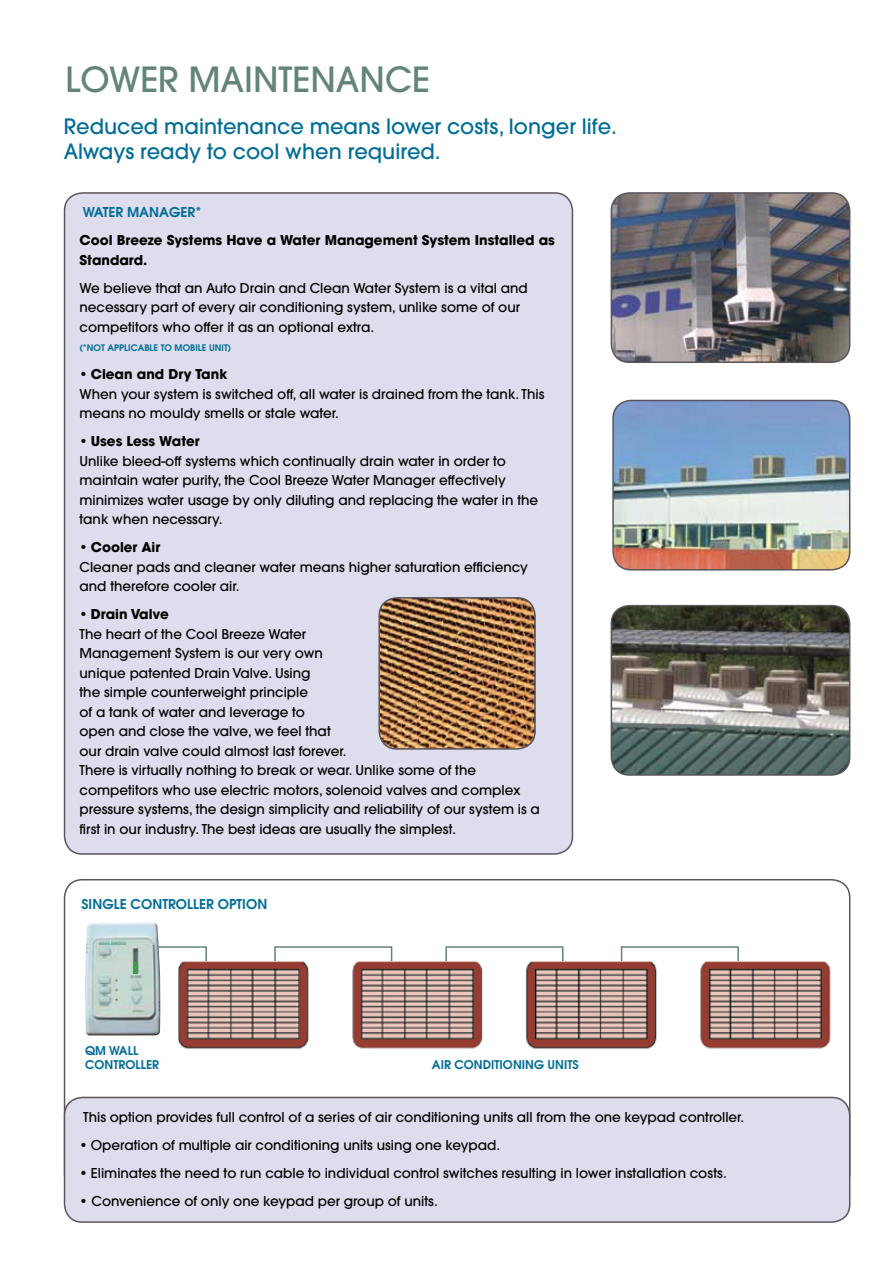
<style>
.page{position:relative;width:893px;height:1263px;background:#fff}
.page>*{position:absolute;margin:0;border:0;box-sizing:border-box;transform-origin:0 0}
.t1{font:500 34.5px "Avant Garde LT";color:#638479}
.t2{font:500 21px/25.2px "Avant Garde LT";color:#006d97}
.t3{font:500 13.5px/19.5px "Avant Garde LT";color:#000}
.t4{font:700 13.5px/19.5px "Avant Garde";color:#000}
.t5{font:600 13.5px "Avant Garde";color:#006d97}
.t6{font:600 12px/14.4px "Avant Garde";color:#006d97}
.t7{font:600 9px "Avant Garde";color:#006d97}
.s1{font-family:"Avant Garde LT";font-weight:500}
</style>
<div class="page">
<div style="left:65px;top:193px;width:507px;height:661px;background:#dddded;border-radius:18px"></div>
<div style="left:64px;top:192px;width:509px;height:663px;border:2px solid #59555b;border-radius:18px"></div>
<img style="left:611px;top:193px;width:238px;height:169px">
<div style="left:611px;top:192px;width:239px;height:171px;border:2px solid #59555b;border-radius:18px"></div>
<img style="left:139px;top:880px;width:711px;height:169px">
<div style="left:65px;top:1097px;width:785px;height:125px;background:#dddded;border-radius:18px"></div>
<div style="left:64px;top:1097px;width:786px;height:126px;border:2px solid #59555b;border-radius:18px"></div>
<img style="left:611px;top:606px;width:239px;height:169px">
<div style="left:611px;top:605px;width:239px;height:171px;border:2px solid #59555b;border-radius:18px"></div>
<img style="left:613px;top:400px;width:237px;height:170px">
<div style="left:612px;top:400px;width:238px;height:170px;border:2px solid #59555b;border-radius:18px"></div>
<img style="left:381px;top:598px;width:154px;height:149px">
<div style="left:378px;top:597px;width:158px;height:153px;border:2px solid #59555b;border-radius:18px"></div>
<img style="left:85px;top:922px;width:75px;height:113px">
<svg style="left:133px;top:962px;width:5px;height:11px"></svg>
<svg style="left:157px;top:945px;width:51px;height:17px"></svg>
<div style="left:445px;top:946px;width:118px;height:16px;border:2px solid #638479"></div>
<div style="left:274px;top:946px;width:118px;height:16px;border:2px solid #638479"></div>
<div style="left:621px;top:946px;width:118px;height:16px;border:2px solid #638479"></div>
<h1 class="t1" style="left:65px;top:58px;width:366px">lower maintenance</h1>
<h2 class="t2" style="left:64px;top:114px;width:555px">Reduced maintenance means lower costs, longer life.<br>Always ready to cool when required.</h2>
<p class="t5" style="left:83px;top:203px;width:120px">WATER MANAGER*</p>
<p class="t4" style="left:80px;top:231px;width:477px">Cool Breeze Systems Have a Water Management System Installed as<br>Standard.</p>
<p class="t3" style="left:80px;top:278px;width:450px">We believe that an Auto Drain and Clean Water System is a vital and necessary part of every air conditioning system, unlike some of our competitors who offer it as an optional extra.</p>
<p class="t7" style="left:80px;top:342px;width:153px">(*NOT APPLICABLE TO MOBILE UNIT)</p>
<p class="t4" style="left:80px;top:364px;width:149px"><span class="s1">•</span> Clean and Dry Tank</p>
<p class="t3" style="left:80px;top:384px;width:466px">When your system is switched off, all water is drained from the tank. This means no mouldy smells or stale water.</p>
<p class="t4" style="left:80px;top:431px;width:122px"><span class="s1">•</span> Uses Less Water</p>
<p class="t3" style="left:80px;top:451px;width:460px">Unlike bleed-off systems which continually drain water in order to maintain water purity, the Cool Breeze Water Manager effectively minimizes water usage by only diluting and replacing the water in the tank when necessary.</p>
<p class="t4" style="left:80px;top:537px;width:82px"><span class="s1">•</span> Cooler Air</p>
<p class="t3" style="left:80px;top:557px;width:450px">Cleaner pads and cleaner water means higher saturation efficiency and therefore cooler air.</p>
<p class="t4" style="left:80px;top:604px;width:91px"><span class="s1">•</span> Drain Valve</p>
<p class="t3" style="left:80px;top:624px;width:462px">The heart of the Cool Breeze Water<br>Management System is our very own<br>unique patented Drain Valve. Using<br>the simple counterweight principle<br>of a tank of water and leverage to<br>open and close the valve, we feel that<br>our drain valve could almost last forever.<br>There is virtually nothing to break or wear. Unlike some of the competitors who use electric motors, solenoid valves and complex pressure systems, the design simplicity and reliability of our system is a first in our industry. The best ideas are usually the simplest.</p>
<p class="t5" style="left:82px;top:895px;width:187px">SINGLE CONTROLLER OPTION</p>
<p class="t6" style="left:85px;top:1043px;width:76px">QM WALL<br>CONTROLLER</p>
<p class="t6" style="left:432px;top:1057px;width:148px">AIR CONDITIONING UNITS</p>
<p class="t3" style="left:83px;top:1107px;width:663px">This option provides full control of a series of air conditioning units all from the one keypad controller.</p>
<p class="t3" style="left:80px;top:1135px;width:422px">• Operation of multiple air conditioning units using one keypad.</p>
<p class="t3" style="left:80px;top:1163px;width:649px">• Eliminates the need to run cable to individual control switches resulting in lower installation costs.</p>
<p class="t3" style="left:80px;top:1191px;width:360px">• Convenience of only one keypad per group of units.</p>
</div>
